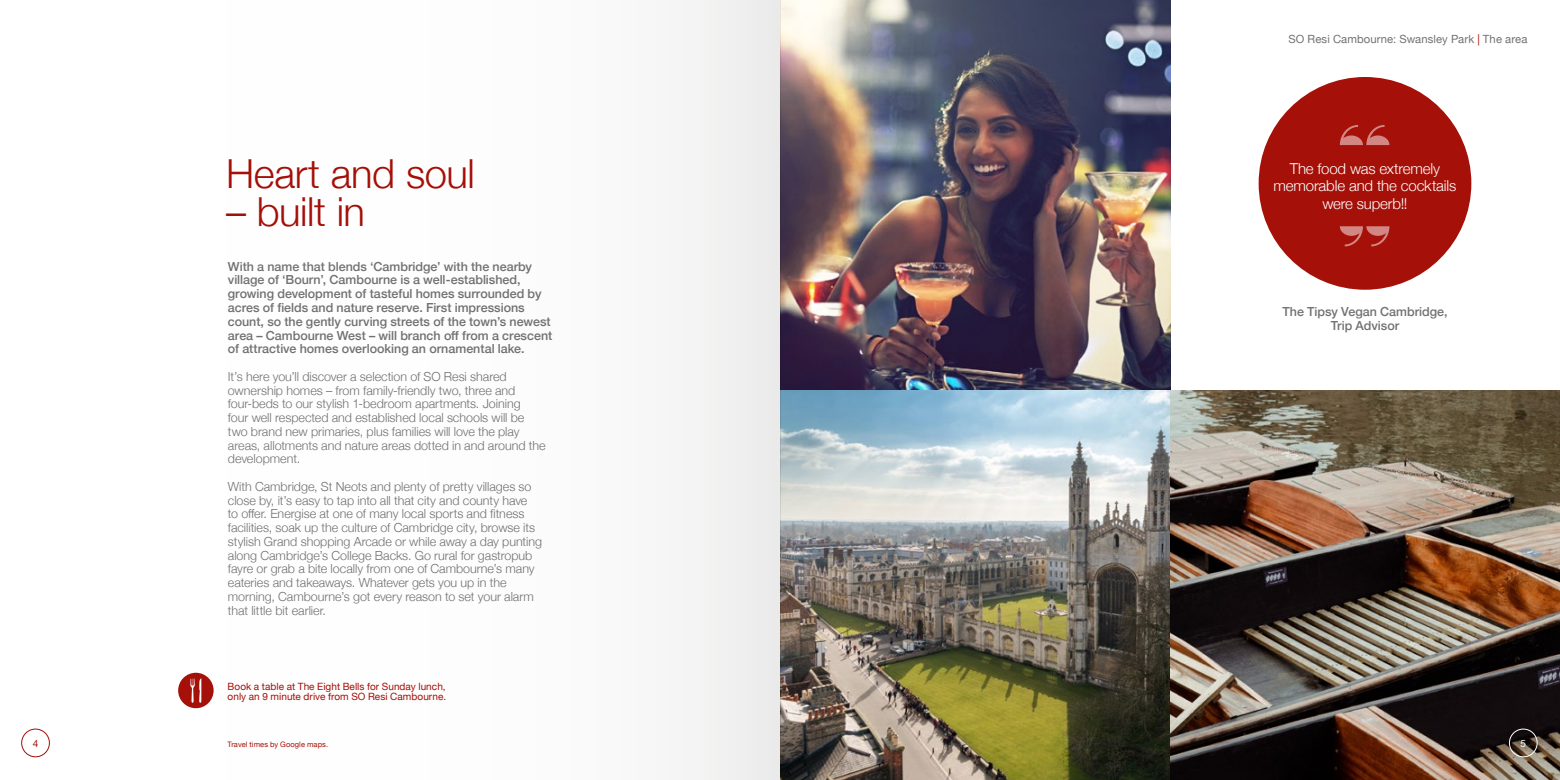
<style>
.page{position:relative;width:1560px;height:780px;background:#fff}
.page>*{position:absolute;margin:0;border:0;box-sizing:border-box;transform-origin:0 0}
.t1{font:300 40px "Helvetica Neue";letter-spacing:-.01em;color:#a51008}
.t2{font:300 15px/17.5px "Helvetica Neue";letter-spacing:-.01em;color:#fff;text-align:center}
.t3{font:300 12.5px/13.8px "Helvetica Neue";letter-spacing:-.005em;color:#727272}
.t4{font:500 12.5px/13.8px "Helvetica Neue";color:#727272}
.t5{font:11.25px "Helvetica Neue";letter-spacing:.01em;color:#727272}
.t6{font:10px/10px "Helvetica Neue";letter-spacing:.005em;color:#a51008}
.t7{font:10px "Helvetica Neue";color:#fff}
.t8{font:7.5px "Helvetica Neue";letter-spacing:.015em;color:#a51008}
.s1{color:#a51008}
</style>
<div class="page">
<img style="left:780px;top:0;width:389px;height:780px">
<img style="left:1169px;top:390px;width:390px;height:390px">
<div style="left:1258px;top:77px;width:212px;height:213px;background:#a51008;border-radius:50%"></div>
<svg style="left:1339px;top:125px;width:50px;height:20px"></svg>
<svg style="left:1339px;top:226px;width:50px;height:20px"></svg>
<div style="left:1508px;top:728px;width:29px;height:29px;border:1px solid #fff;border-radius:50%"></div>
<div style="left:0;top:0;width:780px;height:780px;background:linear-gradient(to right,#fff,#f4f4f4)"></div>
<h1 class="t1" style="left:226px;top:142px;width:250px">Heart and soul</h1>
<h1 class="t1" style="left:226px;top:179px;width:140px">– built in</h1>
<p class="t4" style="left:228px;top:258px;width:326px">With a name that blends ‘Cambridge’ with the nearby village of ‘Bourn’, Cambourne is a well-established, growing development of tasteful homes surrounded by acres of fields and nature reserve. First impressions count, so the gently curving streets of the town’s newest area – Cambourne West – will branch off from a crescent of attractive homes overlooking an ornamental lake.</p>
<p class="t3" style="left:228px;top:368px;width:319px">It’s here you’ll discover a selection of SO Resi shared ownership homes – from family-friendly two, three and four-beds to our stylish 1-bedroom apartments. Joining<br>four well respected and established local schools will be two brand new primaries, plus families will love the play areas, allotments and nature areas dotted in and around the development.</p>
<p class="t3" style="left:228px;top:478px;width:316px">With Cambridge, St Neots and plenty of pretty villages so close by, it’s easy to tap into all that city and county have<br>to offer. Energise at one of many local sports and fitness facilities, soak up the culture of Cambridge city, browse its stylish Grand shopping Arcade or while away a day punting along Cambridge’s College Backs. Go rural for gastropub fayre or grab a bite locally from one of Cambourne’s many eateries and takeaways. Whatever gets you up in the morning, Cambourne’s got every reason to set your alarm that little bit earlier.</p>
<p class="t6" style="left:227px;top:682px;width:220px">Book a table at The Eight Bells for Sunday lunch, only an 9 minute drive from SO Resi Cambourne.</p>
<p class="t5" style="left:1288px;top:31px;width:240px">SO Resi Cambourne: Swansley Park <span class="s1">|</span> The area</p>
<p class="t2" style="left:1273px;top:158px;width:184px">The food was extremely memorable and the cocktails were superb!!</p>
<p class="t4" style="left:1282px;top:304px;width:166px;text-align:center">The Tipsy Vegan Cambridge,<br>Trip Advisor</p>
<p class="t6" style="left:33px;top:738px;width:7px">4</p>
<p class="t7" style="left:1520px;top:736px;width:7px">5</p>
<p class="t8" style="left:227px;top:739px;width:102px">Travel times by Google maps.</p>
</div>
